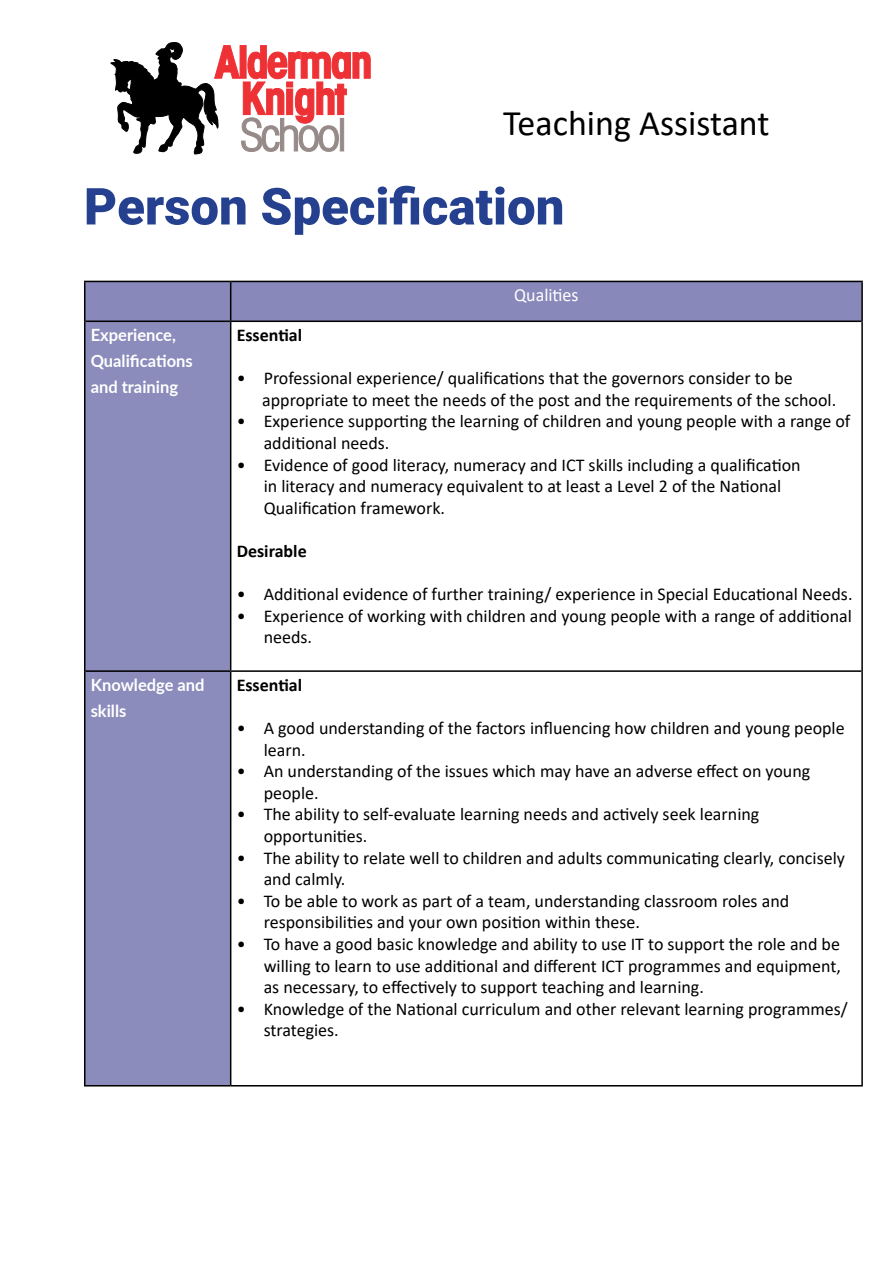
<style>
.page{position:relative;width:893px;height:1263px;background:#fff}
.page>*{position:absolute;margin:0;border:0;box-sizing:border-box;transform-origin:0 0}
.t1{font:900 51px "Roboto";color:#25408f}
.t2{font:36px "Calibri";color:#000}
.t3{font:18.45px "Calibri";color:#fff}
.t4{font:18px/21.6px "Calibri";color:#000}
.t5{font:700 18px "Calibri";color:#000}
.t6{font:700 16.95px/26.1px "Lato";color:#fff}
</style>
<div class="page">
<svg style="left:111px;top:43px;width:259px;height:111px"></svg>
<div style="left:85px;top:282px;width:776px;height:38px;background:#8889ba"></div>
<div style="left:85px;top:322px;width:145px;height:763px;background:#8b8cbc"></div>
<hr style="left:84px;top:281px;width:147px;height:1px;background:#000">
<hr style="left:231px;top:281px;width:632px;height:1px;background:#000">
<hr style="left:85px;top:320px;width:146px;height:2px;background:#000">
<hr style="left:231px;top:320px;width:630px;height:2px;background:#000">
<hr style="left:85px;top:670px;width:146px;height:2px;background:#000">
<hr style="left:231px;top:670px;width:630px;height:2px;background:#000">
<hr style="left:84px;top:1085px;width:147px;height:1px;background:#000">
<hr style="left:231px;top:1085px;width:632px;height:1px;background:#000">
<hr style="left:84px;top:282px;width:1px;height:39px;background:#000">
<hr style="left:230px;top:282px;width:1px;height:38px;background:#000">
<hr style="left:861px;top:282px;width:2px;height:39px;background:#000">
<hr style="left:84px;top:321px;width:1px;height:350px;background:#000">
<hr style="left:230px;top:322px;width:1px;height:348px;background:#000">
<hr style="left:861px;top:321px;width:2px;height:350px;background:#000">
<hr style="left:84px;top:671px;width:1px;height:414px;background:#000">
<hr style="left:230px;top:672px;width:1px;height:413px;background:#000">
<hr style="left:861px;top:671px;width:2px;height:414px;background:#000">
<h2 class="t2" style="left:503px;top:98px;width:268px">Teaching Assistant</h2>
<h1 class="t1" style="left:84px;top:171px;width:482px">Person Specification</h1>
<p class="t3" style="left:514px;top:282px;width:66px">Qualities</p>
<p class="t6" style="left:91px;top:321px;width:103px">Experience,<br>Qualifications and training</p>
<p class="t5" style="left:237px;top:322px;width:67px">Essential</p>
<p class="t4" style="left:262px;top:367px;width:576px;text-indent:-26px">• Professional experience/ qualifications that the governors consider to be appropriate to meet the needs of the post and the requirements of the school.</p>
<p class="t4" style="left:264px;top:410px;width:588px;text-indent:-27px">• Experience supporting the learning of children and young people with a range of additional needs.</p>
<p class="t4" style="left:264px;top:453px;width:538px;text-indent:-27px">• Evidence of good literacy, numeracy and ICT skills including a qualification in literacy and numeracy equivalent to at least a Level 2 of the National<br>Qualification framework.</p>
<p class="t5" style="left:237px;top:538px;width:72px">Desirable</p>
<p class="t4" style="left:237px;top:583px;width:617px">• Additional evidence of further training/ experience in Special Educational Needs.</p>
<p class="t4" style="left:264px;top:604px;width:590px;text-indent:-27px">• Experience of working with children and young people with a range of additional needs.</p>
<p class="t6" style="left:91px;top:671px;width:115px">Knowledge and skills</p>
<p class="t5" style="left:237px;top:672px;width:67px">Essential</p>
<p class="t4" style="left:264px;top:717px;width:582px;text-indent:-27px">• A good understanding of the factors influencing how children and young people learn.</p>
<p class="t4" style="left:264px;top:760px;width:548px;text-indent:-27px">• An understanding of the issues which may have an adverse effect on young people.</p>
<p class="t4" style="left:264px;top:803px;width:497px;text-indent:-27px">• The ability to self-evaluate learning needs and actively seek learning opportunities.</p>
<p class="t4" style="left:264px;top:846px;width:583px;text-indent:-27px">• The ability to relate well to children and adults communicating clearly, concisely and calmly.</p>
<p class="t4" style="left:264px;top:889px;width:527px;text-indent:-27px">• To be able to work as part of a team, understanding classroom roles and responsibilities and your own position within these.</p>
<p class="t4" style="left:264px;top:933px;width:579px;text-align:justify;text-indent:-27px">• To have a good basic knowledge and ability to use IT to support the role and be willing to learn to use additional and different ICT programmes and equipment, as necessary, to effectively to support teaching and learning.</p>
<p class="t4" style="left:264px;top:997px;width:585px;text-indent:-27px">• Knowledge of the National curriculum and other relevant learning programmes/ strategies.</p>
</div>
